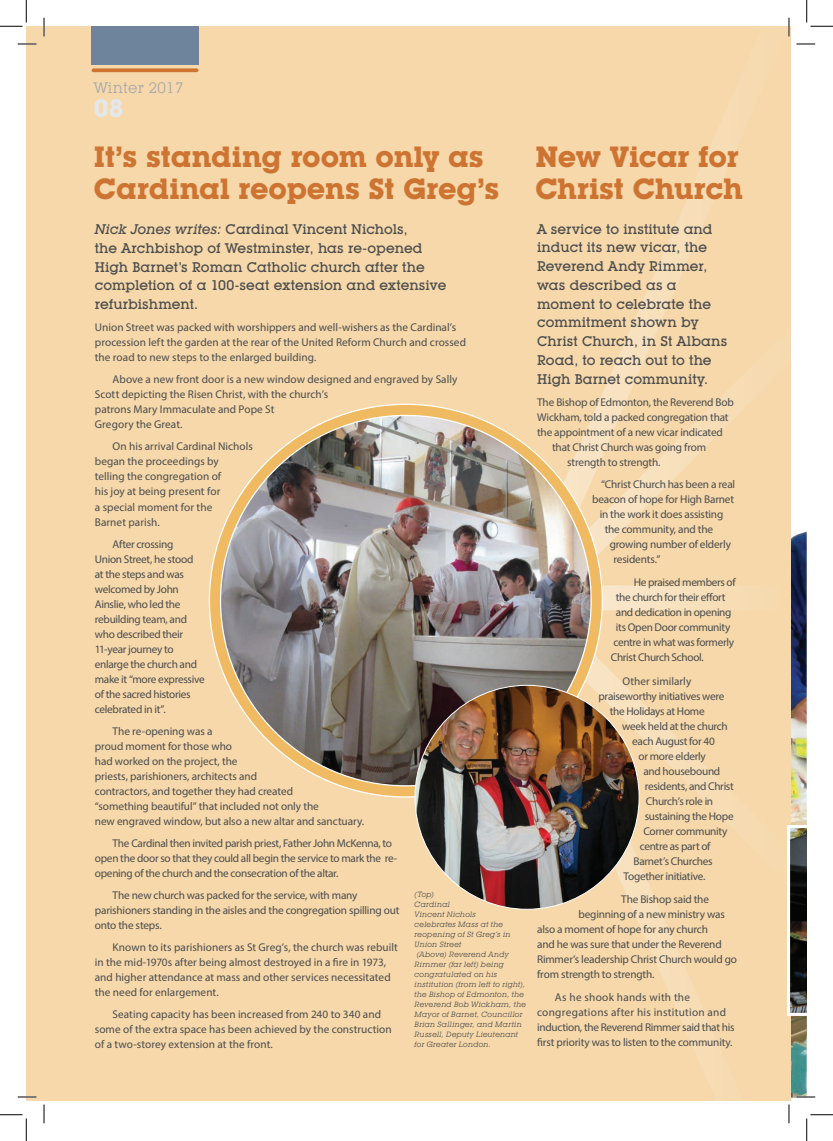
<style>
.page{position:relative;width:833px;height:1141px;background:#fff}
.page>*{position:absolute;margin:0;border:0;box-sizing:border-box;transform-origin:0 0}
.t1{font:700 28.75px/32.5px "Lubalin Graph IT Cby BT";letter-spacing:-.01em;color:#ce7432}
.t2{font:700 25px "Lubalin Graph IT Cby BT";color:#e6e7e9}
.t3{font:15px "Lubalin Graph IT Cby BT";letter-spacing:.02em;color:#a8a9ad}
.t4{font:500 13.75px/18.8px "Lubalin Graph IT Cby BT";color:#4b4c4d}
.t5{font:11.25px/15px "Myriad Pro";letter-spacing:-.015em;color:#4b4c4d}
.t6{font:11.25px/15px "Myriad Pro";letter-spacing:.005em;color:#4b4c4d}
.t7{font:11.25px "Myriad Pro";letter-spacing:-.035em;color:#4b4c4d}
.t8{font:italic 7.5px/10px "Lubalin Graph IT Cby BT";letter-spacing:.025em;color:#4b4c4d}
.s1{font-style:italic}
</style>
<div class="page">
<img style="left:790px;top:591px;width:16px;height:228px">
<img style="left:790px;top:819px;width:16px;height:278px">
<div style="left:26px;top:26px;width:764px;height:1074px;background:#f6d8aa"></div>
<svg style="left:510px;top:875px;width:272px;height:226px"></svg>
<div style="left:602px;top:585px;width:188px;height:25px;background:linear-gradient(to right,#f9e8cd,#f6d8aa)"></div>
<svg style="left:601px;top:531px;width:205px;height:60px"></svg>
<svg style="left:526px;top:26px;width:271px;height:550px"></svg>
<div style="left:92px;top:26px;width:107px;height:39px;background:#6e849c"></div>
<svg style="left:93px;top:68px;width:103px;height:4px"></svg>
<svg style="left:577px;top:606px;width:220px;height:269px"></svg>
<svg style="left:209px;top:404px;width:393px;height:392px;background:#efc174"></svg>
<img style="left:220px;top:415px;width:370px;height:370px;border-radius:185px">
<img style="left:415px;top:685px;width:223px;height:224px;border-radius:112px">
<svg style="left:786px;top:824px;width:20px;height:191px;background:#595853"></svg>
<svg style="left:18px;top:43px;width:18px;height:2px"></svg>
<svg style="left:796px;top:43px;width:18px;height:2px"></svg>
<svg style="left:18px;top:1096px;width:18px;height:1px"></svg>
<svg style="left:796px;top:1096px;width:18px;height:1px"></svg>
<svg style="left:43px;top:18px;width:2px;height:18px"></svg>
<svg style="left:43px;top:1104px;width:2px;height:19px"></svg>
<svg style="left:787px;top:18px;width:2px;height:18px"></svg>
<svg style="left:788px;top:1104px;width:1px;height:19px"></svg>
<svg style="left:0;top:0;width:27px;height:27px"></svg>
<svg style="left:0;top:1114px;width:27px;height:26px"></svg>
<svg style="left:806px;top:0;width:26px;height:27px"></svg>
<svg style="left:806px;top:1114px;width:26px;height:26px"></svg>
<h3 class="t3" style="left:94px;top:78px;width:91px">Winter 2017</h3>
<h2 class="t2" style="left:94px;top:93px;width:31px">08</h2>
<h1 class="t1" style="left:94px;top:140px;width:407px">It’s standing room only as<br>Cardinal reopens St Greg’s</h1>
<h1 class="t1" style="left:535px;top:140px;width:209px">New Vicar for<br>Christ Church</h1>
<p class="t4" style="left:537px;top:219px;width:192px">A service to institute and induct its new vicar, the<br>Reverend Andy Rimmer, was described as a moment to celebrate the commitment shown by<br>Christ Church, in St Albans<br>Road, to reach out to the<br>High Barnet community.</p>
<p class="t5" style="left:537px;top:394px;width:198px">The Bishop of Edmonton, the Reverend Bob</p>
<p class="t5" style="left:537px;top:409px;width:193px">Wickham, told a packed congregation that</p>
<p class="t5" style="left:537px;top:424px;width:187px">the appointment of a new vicar indicated</p>
<p class="t5" style="left:552px;top:439px;width:155px">that Christ Church was going from</p>
<p class="t5" style="left:566px;top:454px;width:95px">strength to strength.</p>
<p class="t5" style="left:600px;top:476px;width:135px">“Christ Church has been a real</p>
<p class="t5" style="left:591px;top:491px;width:143px">beacon of hope for High Barnet</p>
<p class="t5" style="left:599px;top:506px;width:125px">in the work it does assisting</p>
<p class="t5" style="left:604px;top:521px;width:110px">the community, and the</p>
<p class="t5" style="left:609px;top:536px;width:123px">growing number of elderly</p>
<p class="t5" style="left:613px;top:551px;width:49px">residents.”</p>
<p class="t5" style="left:633px;top:574px;width:103px">He praised members of</p>
<p class="t5" style="left:615px;top:589px;width:111px">the church for their effort</p>
<p class="t5" style="left:615px;top:604px;width:117px">and dedication in opening</p>
<p class="t5" style="left:615px;top:619px;width:116px">its Open Door community</p>
<p class="t5" style="left:613px;top:634px;width:122px">centre in what was formerly</p>
<p class="t7" style="left:610px;top:650px;width:94px">Christ Church School.</p>
<p class="t5" style="left:622px;top:673px;width:70px">Other similarly</p>
<p class="t5" style="left:598px;top:688px;width:128px">praiseworthy initiatives were</p>
<p class="t5" style="left:609px;top:703px;width:96px">the Holidays at Home</p>
<p class="t5" style="left:621px;top:718px;width:107px">week held at the church</p>
<p class="t5" style="left:631px;top:733px;width:84px">each August for 40</p>
<p class="t5" style="left:638px;top:748px;width:69px">or more elderly</p>
<p class="t5" style="left:643px;top:763px;width:78px">and housebound</p>
<p class="t5" style="left:644px;top:778px;width:91px">residents, and Christ</p>
<p class="t5" style="left:645px;top:793px;width:69px">Church’s role in</p>
<p class="t5" style="left:644px;top:808px;width:90px">sustaining the Hope</p>
<p class="t5" style="left:643px;top:823px;width:86px">Corner community</p>
<p class="t5" style="left:639px;top:838px;width:72px">centre as part of</p>
<p class="t5" style="left:633px;top:853px;width:81px">Barnet’s Churches</p>
<p class="t5" style="left:623px;top:868px;width:83px">Together initiative.</p>
<p class="t5" style="left:620px;top:891px;width:89px">The Bishop said the</p>
<p class="t5" style="left:578px;top:906px;width:148px">beginning of a new ministry was</p>
<p class="t5" style="left:536px;top:921px;width:172px">also a moment of hope for any church</p>
<p class="t5" style="left:536px;top:936px;width:186px">and he was sure that under the Reverend</p>
<p class="t5" style="left:536px;top:951px;width:201px">Rimmer’s leadership Christ Church would go</p>
<p class="t5" style="left:536px;top:966px;width:119px">from strength to strength.</p>
<p class="t5" style="left:536px;top:989px;width:199px;text-indent:18px">As he shook hands with the congregations after his institution and induction, the Reverend Rimmer said that his first priority was to listen to the community.</p>
<p class="t4" style="left:95px;top:220px;width:353px"><span class="s1">Nick Jones writes:</span> Cardinal Vincent Nichols,<br>the Archbishop of Westminster, has re-opened High Barnet’s Roman Catholic church after the completion of a 100-seat extension and extensive refurbishment.</p>
<p class="t5" style="left:95px;top:320px;width:372px">Union Street was packed with worshippers and well-wishers as the Cardinal’s procession left the garden at the rear of the United Reform Church and crossed the road to new steps to the enlarged building.</p>
<p class="t6" style="left:95px;top:372px;width:364px;text-indent:18px">Above a new front door is a new window designed and engraved by Sally Scott depicting the Risen Christ, with the church’s<br>patrons Mary Immaculate and Pope St<br>Gregory the Great.</p>
<p class="t6" style="left:95px;top:439px;width:159px;text-indent:18px">On his arrival Cardinal Nichols began the proceedings by<br>telling the congregation of<br>his joy at being present for<br>a special moment for the<br>Barnet parish.</p>
<p class="t5" style="left:95px;top:536px;width:111px;text-indent:18px">After crossing<br>Union Street, he stood at the steps and was welcomed by John<br>Ainslie, who led the rebuilding team, and who described their<br>11-year journey to enlarge the church and make it “more expressive of the sacred histories celebrated in it”.</p>
<p class="t5" style="left:95px;top:723px;width:271px;text-indent:18px">The re-opening was a<br>proud moment for those who<br>had worked on the project, the<br>priests, parishioners, architects and<br>contractors, and together they had created<br>“something beautiful” that included not only the<br>new engraved window, but also a new altar and sanctuary.</p>
<p class="t5" style="left:95px;top:835px;width:304px;text-indent:18px">The Cardinal then invited parish priest, Father John McKenna, to open the door so that they could all begin the service to mark the re&shy;opening of the church and the consecration of the altar.</p>
<p class="t5" style="left:95px;top:887px;width:306px;text-indent:18px">The new church was packed for the service, with many parishioners standing in the aisles and the congregation spilling out onto the steps.</p>
<p class="t6" style="left:95px;top:939px;width:304px;text-indent:18px">Known to its parishioners as St Greg’s, the church was rebuilt in the mid-1970s after being almost destroyed in a fire in 1973, and higher attendance at mass and other services necessitated the need for enlargement.</p>
<p class="t6" style="left:95px;top:1006px;width:298px;text-indent:18px">Seating capacity has been increased from 240 to 340 and some of the extra space has been achieved by the construction of a two-storey extension at the front.</p>
<p class="t8" style="left:414px;top:889px;width:113px">(Top)<br>Cardinal<br>Vincent Nichols<br>celebrates Mass at the reopening of St Greg’s in<br>Union Street<br>(Above) Reverend Andy<br>Rimmer (far left) being congratulated on his institution (from left to right), the Bishop of Edmonton, the<br>Reverend Bob Wickham, the<br>Mayor of Barnet, Councillor<br>Brian Sallinger, and Martin<br>Russell, Deputy Lieutenant for Greater London.</p>
</div>
